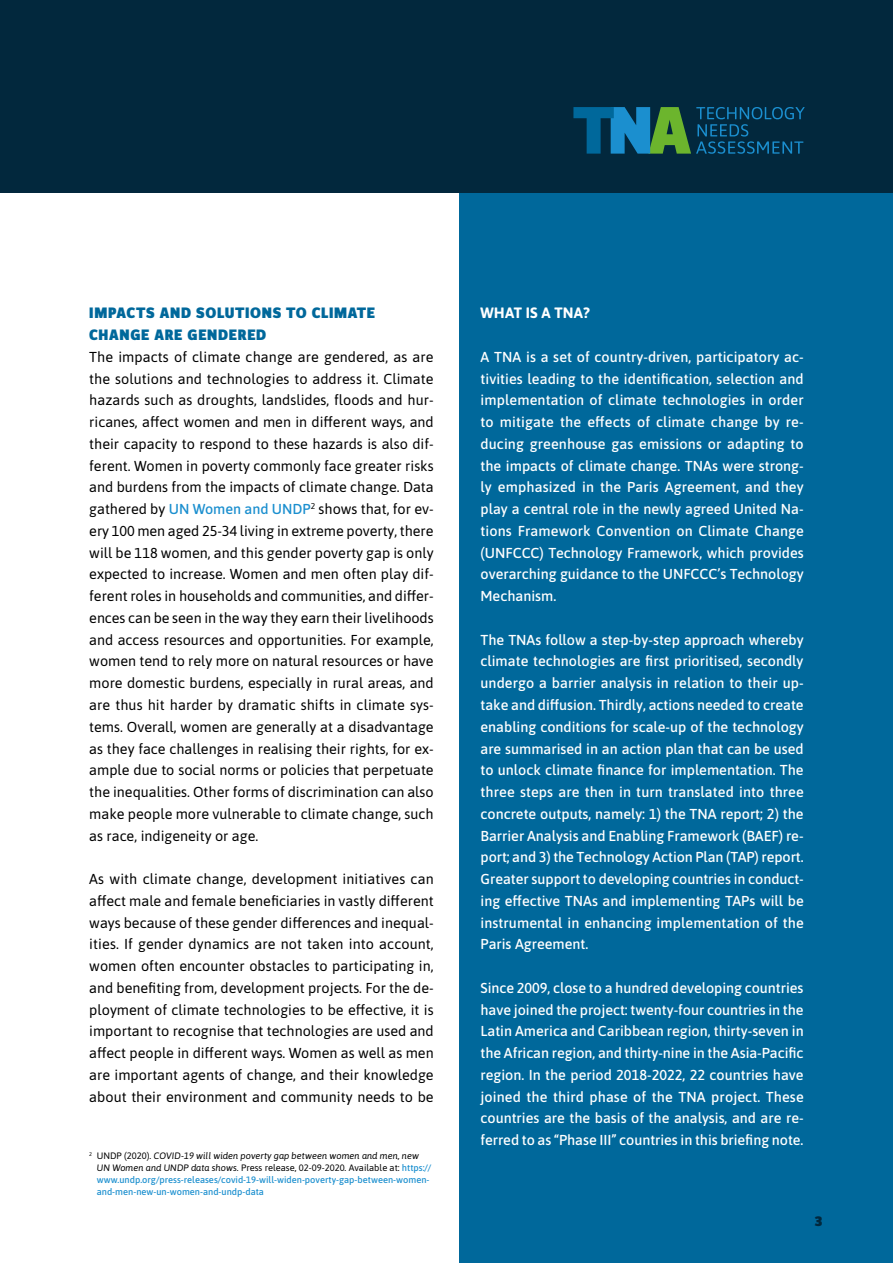
<style>
.page{position:relative;width:893px;height:1263px;background:#fff}
.page>*{position:absolute;margin:0;border:0;box-sizing:border-box;transform-origin:0 0}
.Mellemrubrik{font:900 15.75px/21.8px "Zine Sans Dis";letter-spacing:.045em;color:#00689b}
.Boks_rubrik{font:700 15px "Asap";letter-spacing:.01em;color:#fff}
.Pagina{font:900 15px "Zine Sans Dis";color:#02283d}
.Brødtekst{font:14.4px/21.8px "Asap";color:#000;text-align:justify}
._2021_Boks{font:500 14.4px/21.8px "Asap";color:#fff;text-align:justify}
.Fodnoter{font:500 9.3px/12px "Asap";color:#1b8fcf}
.s1{font-weight:500;color:#1b8fcf}
.s2{font-weight:400;color:#000}
.s3{font-weight:400;font-style:italic;color:#000}
</style>
<div class="page">
<div style="left:459px;top:191px;width:434px;height:1072px;background:#00689b"></div>
<div style="left:0;top:0;width:893px;height:192px;background:#02283d"></div>
<svg style="left:573px;top:107px;width:232px;height:47px"></svg>
<p class="Mellemrubrik" style="left:89px;top:303px;width:287px">IMPACTS AND SOLUTIONS TO CLIMATE<br>CHANGE ARE GENDERED</p>
<p class="Brødtekst" style="left:89px;top:345px;width:346px">The impacts of climate change are gendered, as are the solutions and technologies to address it. Climate hazards such as droughts, landslides, floods and hur&shy;ricanes, affect women and men in different ways, and their capacity to respond to these hazards is also dif&shy;ferent. Women in poverty commonly face greater risks and burdens from the impacts of climate change. Data gathered by <span class="s1">UN Women and UNDP</span><sup>2</sup> shows that, for ev&shy;ery 100 men aged 25-34 living in extreme poverty, there will be 118 women, and this gender poverty gap is only expected to increase. Women and men often play dif&shy;ferent roles in households and communities, and differ&shy;ences can be seen in the way they earn their livelihoods and access resources and opportunities. For example, women tend to rely more on natural resources or have more domestic burdens, especially in rural areas, and are thus hit harder by dramatic shifts in climate sys&shy;tems. Overall, women are generally at a disadvantage as they face challenges in realising their rights, for ex&shy;ample due to social norms or policies that perpetuate the inequalities. Other forms of discrimination can also make people more vulnerable to climate change, such as race, indigeneity or age.</p>
<p class="Brødtekst" style="left:89px;top:867px;width:346px">As with climate change, development initiatives can affect male and female beneficiaries in vastly different ways because of these gender differences and inequal&shy;ities. If gender dynamics are not taken into account, women often encounter obstacles to participating in, and benefiting from, development projects. For the de&shy;ployment of climate technologies to be effective, it is important to recognise that technologies are used and affect people in different ways. Women as well as men are important agents of change, and their knowledge about their environment and community needs to be</p>
<p class="Fodnoter" style="left:97px;top:1149px;width:336px;text-indent:-8px"><sup>2</sup> <span class="s2">UNDP (2020).</span> <span class="s3">COVID-19 will widen poverty gap between women and men, new UN Women and UNDP data shows</span><span class="s2">. Press release, 02-09-2020. Available at:</span> https:// www.undp.org/press-releases/covid-19-will-widen-poverty-gap-between-women&shy;and-men-new-un-women-and-undp-data</p>
<p class="Boks_rubrik" style="left:481px;top:302px;width:111px">WHAT IS A TNA?</p>
<p class="_2021_Boks" style="left:480px;top:345px;width:325px">A TNA is a set of country-driven, participatory ac&shy;tivities leading to the identification, selection and implementation of climate technologies in order to mitigate the effects of climate change by re&shy;ducing greenhouse gas emissions or adapting to the impacts of climate change. TNAs were strong&shy;ly emphasized in the Paris Agreement, and they play a central role in the newly agreed United Na&shy;tions Framework Convention on Climate Change (UNFCCC) Technology Framework, which provides overarching guidance to the UNFCCC’s Technology Mechanism.</p>
<p class="_2021_Boks" style="left:480px;top:628px;width:325px">The TNAs follow a step-by-step approach whereby climate technologies are first prioritised, secondly undergo a barrier analysis in relation to their up&shy;take and diffusion. Thirdly, actions needed to create enabling conditions for scale-up of the technology are summarised in an action plan that can be used to unlock climate finance for implementation. The three steps are then in turn translated into three concrete outputs, namely: 1) the TNA report; 2) the Barrier Analysis and Enabling Framework (BAEF) re&shy;port; and 3) the Technology Action Plan (TAP) report.<br>Greater support to developing countries in conduct&shy;ing effective TNAs and implementing TAPs will be instrumental in enhancing implementation of the Paris Agreement.</p>
<p class="_2021_Boks" style="left:480px;top:976px;width:325px">Since 2009, close to a hundred developing countries have joined the project: twenty-four countries in the Latin America and Caribbean region, thirty-seven in the African region, and thirty-nine in the Asia-Pacific region. In the period 2018-2022, 22 countries have joined the third phase of the TNA project. These countries are the basis of the analysis, and are re&shy;ferred to as “Phase III” countries in this briefing note.</p>
<p class="Pagina" style="left:815px;top:1212px;width:9px">3</p>
</div>
